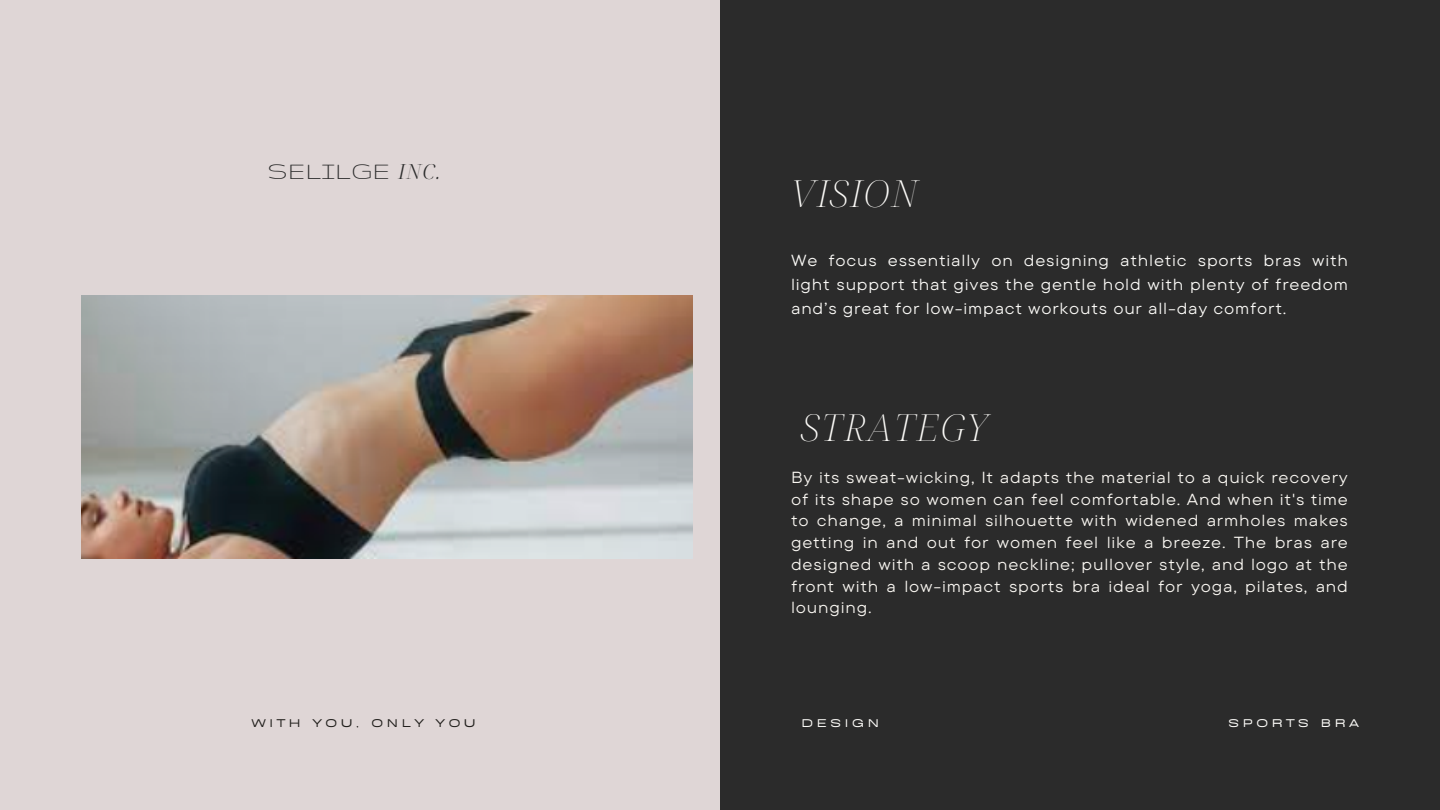
<style>
.page{position:relative;width:1440px;height:810px;background:#dfd6d6}
.page>*{position:absolute;margin:0;border:0;box-sizing:border-box;transform-origin:0 0}
.t1{font:italic 200 37.3px "Noto Serif Display";letter-spacing:.04em;color:#fcfbf8}
.t2{font:26.1px "Gruppo";letter-spacing:.04em;color:#2b2b2b}
.t3{font:italic 300 20.8px "Noto Serif Display";color:#2b2b2b}
.t4{font:16px/21.8px "TT Commons Pro Exp";letter-spacing:.05em;color:#faf7f2;text-align:justify}
.t5{font:16px/24px "TT Commons Pro Exp";letter-spacing:.05em;color:#fcfbf8;text-align:justify}
.t6{font:700 13px "BD Sans";letter-spacing:.245em;color:#fcfbf8}
.t7{font:700 13px "BD Sans";letter-spacing:.245em;color:#211f1c}
</style>
<div class="page">
<div style="left:720px;top:0;width:720px;height:810px;background:#2b2b2b"></div>
<img style="left:81px;top:295px;width:611px;height:264px">
<h4 class="t2" style="left:268px;top:158px;width:124px">SELILGE</h4>
<p class="t3" style="left:398px;top:157px;width:44px">INC.</p>
<h1 class="t1" style="left:791px;top:167px;width:128px">VISION</h1>
<h2 class="t5" style="left:791px;top:248px;width:558px">We focus essentially on designing athletic sports bras with light support that gives the gentle hold with plenty of freedom and’s great for low-impact workouts our all-day comfort.</h2>
<h3 class="t1" style="left:801px;top:401px;width:188px">STRATEGY</h3>
<p class="t4" style="left:791px;top:466px;width:558px">By its sweat-wicking, It adapts the material to a quick recovery of its shape so women can feel comfortable. And when it's time to change, a minimal silhouette with widened armholes makes getting in and out for women feel like a breeze. The bras are designed with a scoop neckline; pullover style, and logo at the front with a low-impact sports bra ideal for yoga, pilates, and lounging.</p>
<h1 class="t7" style="left:252px;top:713px;width:226px">WITH YOU, ONLY YOU</h1>
<h4 class="t6" style="left:1228px;top:713px;width:132px">SPORTS BRA</h4>
<p class="t6" style="left:801px;top:713px;width:80px">DESIGN</p>
</div>
